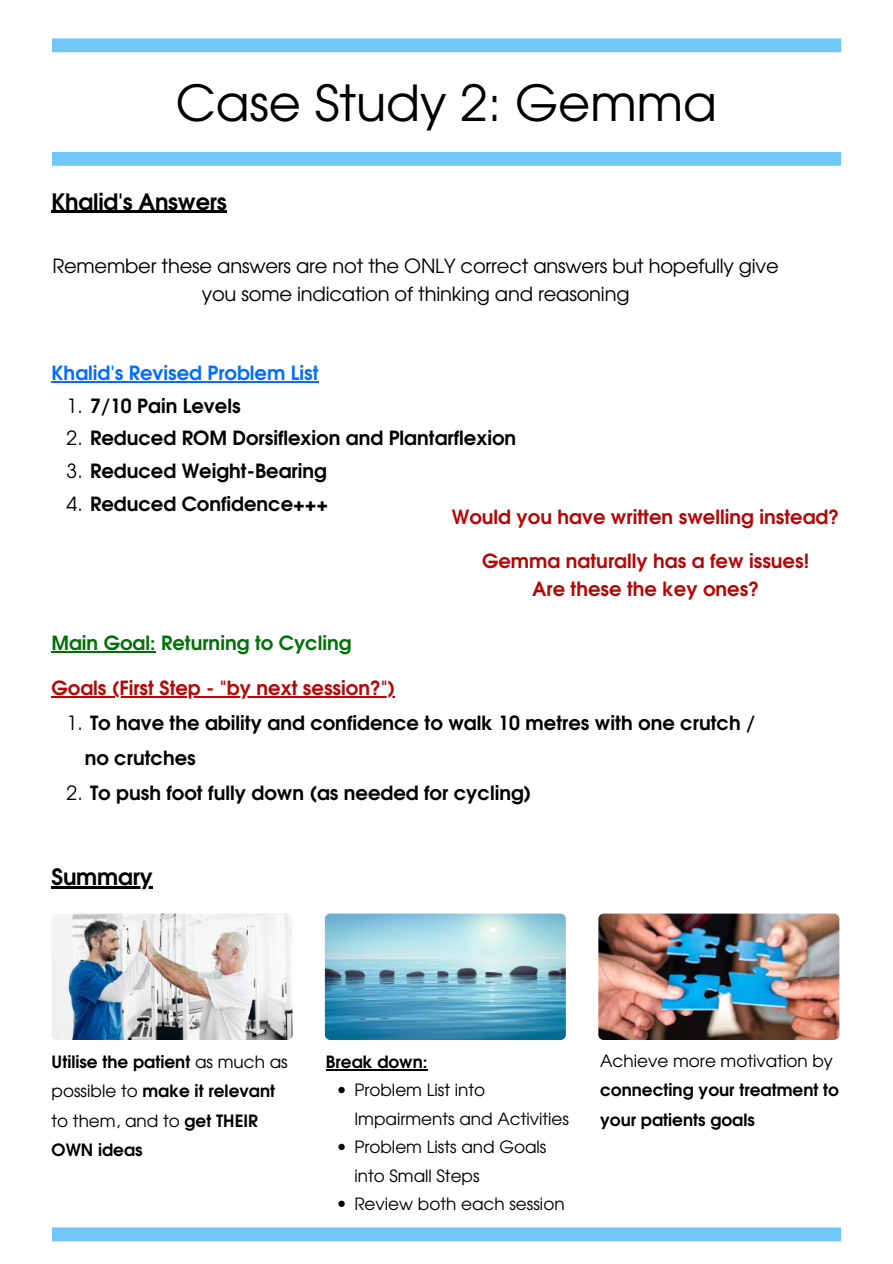
<style>
.page{position:relative;width:893px;height:1264px;background:#fff}
.page>*{position:absolute;margin:0;border:0;box-sizing:border-box;transform-origin:0 0}
.t1{font:49.5px "Te X Gyre Adventor";color:#000}
.t2{font:700 22.5px "Te X Gyre Adventor";letter-spacing:-.01em;color:#000}
.t3{font:700 19.5px/34.8px "Te X Gyre Adventor";color:#000}
.t4{font:700 19.5px/28px "Te X Gyre Adventor";color:#b60707;text-align:center}
.t5{font:19.5px/28px "Te X Gyre Adventor";letter-spacing:-.01em;color:#000;text-align:center}
.t6{font:700 19.5px "Te X Gyre Adventor";color:#007008}
.t7{font:700 19.5px "Te X Gyre Adventor";color:#006eff}
.t8{font:700 16.8px/29.2px "Te X Gyre Adventor";color:#000}
.t9{font:16.8px/28.3px "Te X Gyre Adventor";color:#000}
.s1{font-weight:400}
</style>
<div class="page">
<svg style="left:52px;top:152px;width:789px;height:14px;background:#72c7f8"></svg>
<svg style="left:52px;top:38px;width:789px;height:14px;background:#74c8f8"></svg>
<svg style="left:52px;top:1227px;width:789px;height:14px;background:#75c8f8"></svg>
<hr style="left:52px;top:381px;width:266px;height:1px;background:#006eff">
<hr style="left:52px;top:211px;width:174px;height:2px;background:#000">
<hr style="left:52px;top:696px;width:343px;height:1px;background:#b60707">
<hr style="left:52px;top:651px;width:104px;height:1px;background:#007008">
<img style="left:52px;top:913px;width:240px;height:126px;border-radius:5px">
<img style="left:325px;top:913px;width:241px;height:126px;border-radius:5px">
<img style="left:598px;top:913px;width:241px;height:126px;border-radius:5px">
<svg style="left:338px;top:1086px;width:7px;height:7px"></svg>
<svg style="left:338px;top:1143px;width:7px;height:7px"></svg>
<svg style="left:338px;top:1200px;width:7px;height:6px"></svg>
<hr style="left:326px;top:1068px;width:101px;height:2px;background:#000">
<hr style="left:52px;top:886px;width:100px;height:2px;background:#000">
<h1 class="t1" style="left:176px;top:64px;width:543px">Case Study 2: Gemma</h1>
<p class="t2" style="left:52px;top:182px;width:177px">Khalid's Answers</p>
<p class="t5" style="left:52px;top:250px;width:727px">Remember these answers are not the ONLY correct answers but hopefully give you some indication of thinking and reasoning</p>
<p class="t7" style="left:52px;top:356px;width:268px">Khalid's Revised Problem List</p>
<p class="t3" style="left:67px;top:386px;width:175px"><span class="s1">1.</span> 7/10 Pain Levels</p>
<p class="t3" style="left:67px;top:419px;width:451px"><span class="s1">2.</span> Reduced ROM Dorsiflexion and Plantarflexion</p>
<p class="t3" style="left:67px;top:451px;width:262px"><span class="s1">3.</span> Reduced Weight-Bearing</p>
<p class="t3" style="left:67px;top:484px;width:263px"><span class="s1">4.</span> Reduced Confidence+++</p>
<p class="t4" style="left:452px;top:500px;width:389px">Would you have written swelling instead?</p>
<p class="t4" style="left:482px;top:545px;width:328px">Gemma naturally has a few issues!<br>Are these the key ones?</p>
<p class="t6" style="left:52px;top:626px;width:301px">Main Goal: Returning to Cycling</p>
<p class="t4" style="left:52px;top:672px;width:345px">Goals (First Step - "by next session?")</p>
<p class="t3" style="left:85px;top:703px;width:672px;text-indent:-18px"><span class="s1">1.</span> To have the ability and confidence to walk 10 metres with one crutch / no crutches</p>
<p class="t3" style="left:67px;top:773px;width:466px"><span class="s1">2.</span> To push foot fully down (as needed for cycling)</p>
<p class="t2" style="left:52px;top:857px;width:103px">Summary</p>
<p class="t8" style="left:52px;top:1045px;width:238px">Utilise the patient <span class="s1">as much as possible to</span> make it relevant <span class="s1">to them, and to</span> get THEIR<br>OWN ideas</p>
<p class="t8" style="left:326px;top:1045px;width:103px">Break down:</p>
<p class="t9" style="left:600px;top:1045px;width:234px">Achieve more motivation by</p>
<p class="t8" style="left:600px;top:1073px;width:240px">connecting your treatment to your patients goals</p>
<p class="t9" style="left:354px;top:1074px;width:216px">Problem List into<br>Impairments and Activities<br>Problem Lists and Goals into Small Steps<br>Review both each session</p>
</div>
